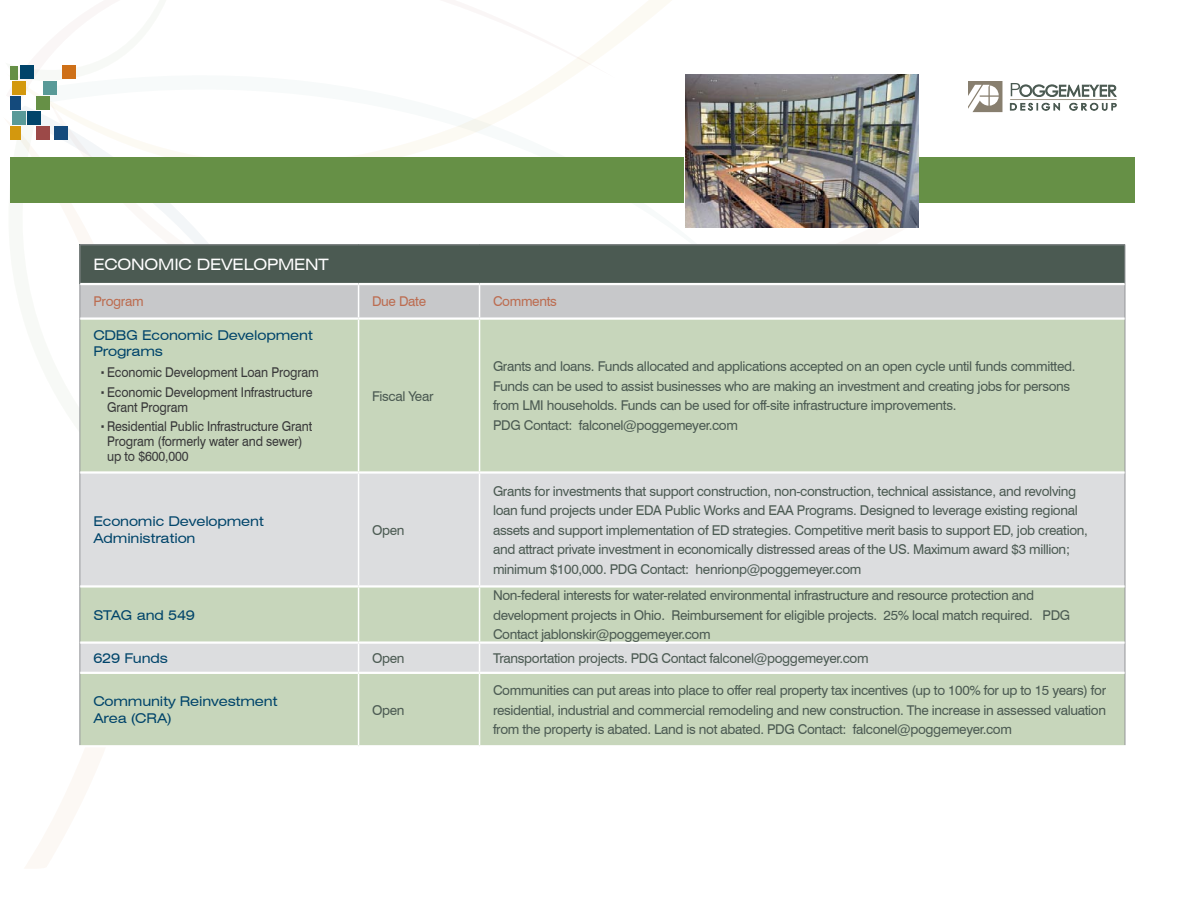
<style>
.page{position:relative;width:1188px;height:918px;background:#fff}
.page>*{position:absolute;margin:0;border:0;box-sizing:border-box;transform-origin:0 0}
.Sub_Cent_Goth_white{font:expanded 15.75px "Swiss 721 BT";letter-spacing:-.01em;color:#fff}
.Body_1{font:13.5px/19.5px "Swiss 721 BT";letter-spacing:-.025em;color:#4b5a52}
.t1{font:13.5px/15px "Swiss 721 BT";letter-spacing:-.01em;color:#383839;scale:.92 1}
.Sub_Cent_Goth_Blue_5{font:expanded 13.5px/16.5px "Swiss 721 BT";letter-spacing:-.01em;color:#00446a}
.t2{font:13.5px "Swiss 721 BT";letter-spacing:-.025em;color:#bc6c50}
.s1{font-family:"Verdana";font-weight:700}
</style>
<div class="page">
<svg style="left:25px;top:694px;width:80px;height:174px"></svg>
<svg style="left:49px;top:202px;width:868px;height:154px"></svg>
<svg style="left:7px;top:0;width:722px;height:157px"></svg>
<div style="left:28px;top:111px;width:13px;height:13px;background:#00446a"></div>
<div style="left:12px;top:111px;width:13px;height:14px;background:#599a98"></div>
<div style="left:12px;top:81px;width:14px;height:13px;background:#d3980e"></div>
<div style="left:43px;top:81px;width:14px;height:13px;background:#599a98"></div>
<div style="left:20px;top:66px;width:13px;height:13px;background:#00446a"></div>
<div style="left:11px;top:66px;width:7px;height:13px;background:#669046"></div>
<div style="left:36px;top:96px;width:13px;height:13px;background:#669046"></div>
<div style="left:36px;top:126px;width:14px;height:14px;background:#9c4948"></div>
<div style="left:63px;top:66px;width:13px;height:13px;background:#ce7018"></div>
<div style="left:10px;top:126px;width:11px;height:14px;background:#d3980e"></div>
<div style="left:54px;top:126px;width:14px;height:14px;background:#144a7c"></div>
<div style="left:10px;top:96px;width:11px;height:13px;background:#144a7c"></div>
<div style="left:10px;top:157px;width:1125px;height:45px;background:#669046"></div>
<div style="left:80px;top:245px;width:1045px;height:39px;background:#4b5a52"></div>
<div style="left:81px;top:285px;width:1044px;height:32px;background:#c7c8ca"></div>
<div style="left:81px;top:320px;width:1044px;height:425px;background:#c7d6bb"></div>
<svg style="left:81px;top:474px;width:1044px;height:198px;fill:#dcdddf"></svg>
<hr style="left:80px;top:244px;width:279px;height:1px;background:#939598">
<hr style="left:80px;top:245px;width:1px;height:39px;background:#939598">
<hr style="left:359px;top:244px;width:121px;height:1px;background:#939598">
<hr style="left:480px;top:244px;width:645px;height:1px;background:#939598">
<hr style="left:1125px;top:245px;width:1px;height:39px;background:#939598">
<hr style="left:80px;top:284px;width:1px;height:35px;background:#939598">
<hr style="left:1125px;top:284px;width:1px;height:35px;background:#939598">
<hr style="left:80px;top:319px;width:1px;height:153px;background:#939598">
<hr style="left:1125px;top:319px;width:1px;height:153px;background:#939598">
<hr style="left:80px;top:473px;width:1px;height:113px;background:#939598">
<hr style="left:1125px;top:473px;width:1px;height:113px;background:#939598">
<hr style="left:80px;top:586px;width:1px;height:57px;background:#939598">
<hr style="left:1125px;top:586px;width:1px;height:57px;background:#939598">
<hr style="left:80px;top:643px;width:1px;height:30px;background:#939598">
<hr style="left:1125px;top:643px;width:1px;height:30px;background:#939598">
<hr style="left:80px;top:673px;width:1px;height:72px;background:#939598">
<hr style="left:1125px;top:673px;width:1px;height:72px;background:#939598">
<hr style="left:80px;top:283px;width:279px;height:2px;background:#fff">
<hr style="left:359px;top:283px;width:121px;height:2px;background:#fff">
<hr style="left:480px;top:283px;width:645px;height:2px;background:#fff">
<hr style="left:80px;top:317px;width:279px;height:3px;background:#fff">
<hr style="left:359px;top:317px;width:121px;height:3px;background:#fff">
<hr style="left:480px;top:317px;width:645px;height:3px;background:#fff">
<hr style="left:80px;top:471px;width:279px;height:3px;background:#fff">
<hr style="left:359px;top:471px;width:121px;height:3px;background:#fff">
<hr style="left:480px;top:471px;width:645px;height:3px;background:#fff">
<hr style="left:80px;top:585px;width:279px;height:3px;background:#fff">
<hr style="left:359px;top:585px;width:121px;height:3px;background:#fff">
<hr style="left:480px;top:585px;width:645px;height:3px;background:#fff">
<hr style="left:80px;top:641px;width:279px;height:3px;background:#fff">
<hr style="left:359px;top:641px;width:121px;height:3px;background:#fff">
<hr style="left:480px;top:641px;width:645px;height:3px;background:#fff">
<hr style="left:80px;top:672px;width:279px;height:2px;background:#fff">
<hr style="left:359px;top:672px;width:121px;height:2px;background:#fff">
<hr style="left:480px;top:672px;width:645px;height:2px;background:#fff">
<hr style="left:80px;top:745px;width:279px;height:2px;background:#fff">
<hr style="left:358px;top:285px;width:1px;height:32px;background:#fff">
<hr style="left:479px;top:285px;width:1px;height:32px;background:#fff">
<hr style="left:358px;top:320px;width:1px;height:151px;background:#fff">
<hr style="left:479px;top:320px;width:1px;height:151px;background:#fff">
<hr style="left:358px;top:474px;width:1px;height:111px;background:#fff">
<hr style="left:479px;top:474px;width:1px;height:111px;background:#fff">
<hr style="left:358px;top:588px;width:1px;height:53px;background:#fff">
<hr style="left:479px;top:588px;width:1px;height:53px;background:#fff">
<svg style="left:358px;top:644px;width:1px;height:28px"></svg>
<svg style="left:479px;top:644px;width:1px;height:28px"></svg>
<hr style="left:358px;top:674px;width:1px;height:71px;background:#fff">
<hr style="left:479px;top:674px;width:1px;height:71px;background:#fff">
<svg style="left:1011px;top:83px;width:105px;height:14px"></svg>
<svg style="left:1010px;top:103px;width:50px;height:7px"></svg>
<svg style="left:1070px;top:103px;width:46px;height:7px"></svg>
<hr style="left:1010px;top:99px;width:107px;height:1px;background:#a1988a">
<svg style="left:968px;top:81px;width:34px;height:31px"></svg>
<img style="left:685px;top:75px;width:234px;height:152px">
<p class="Sub_Cent_Goth_white" style="left:93px;top:255px;width:237px">ECONOMIC DEVELOPMENT</p>
<p class="t2" style="left:93px;top:293px;width:52px">Program</p>
<p class="t2" style="left:372px;top:293px;width:56px">Due Date</p>
<p class="t2" style="left:493px;top:293px;width:65px">Comments</p>
<p class="Sub_Cent_Goth_Blue_5" style="left:93px;top:327px;width:221px">CDBG Economic Development<br>Programs</p>
<p class="t1" style="left:100px;top:365px;width:239px"><span class="s1">∙</span> Economic Development Loan Program</p>
<p class="t1" style="left:107px;top:385px;width:225px;text-indent:-7px"><span class="s1">∙</span> Economic Development Infrastructure<br>Grant Program</p>
<p class="t1" style="left:107px;top:419px;width:224px;text-indent:-7px"><span class="s1">∙</span> Residential Public Infrastructure Grant<br>Program (formerly water and sewer) up to $600,000</p>
<p class="Body_1" style="left:493px;top:357px;width:584px">Grants and loans. Funds allocated and applications accepted on an open cycle until funds committed.<br>Funds can be used to assist businesses who are making an investment and creating jobs for persons from LMI households. Funds can be used for off-site infrastructure improvements.<br>PDG Contact: falconel@poggemeyer.com</p>
<p class="Body_1" style="left:372px;top:386px;width:63px">Fiscal Year</p>
<p class="Sub_Cent_Goth_Blue_5" style="left:93px;top:513px;width:172px">Economic Development<br>Administration</p>
<p class="Body_1" style="left:372px;top:520px;width:34px">Open</p>
<p class="Sub_Cent_Goth_Blue_5" style="left:93px;top:606px;width:103px">STAG and 549</p>
<p class="Body_1" style="left:493px;top:481px;width:596px">Grants for investments that support construction, non-construction, technical assistance, and revolving loan fund projects under EDA Public Works and EAA Programs. Designed to leverage existing regional assets and support implementation of ED strategies. Competitive merit basis to support ED, job creation, and attract private investment in economically distressed areas of the US. Maximum award $3 million; minimum $100,000. PDG Contact: henrionp@poggemeyer.com</p>
<p class="Body_1" style="left:493px;top:585px;width:579px">Non-federal interests for water-related environmental infrastructure and resource protection and development projects in Ohio. Reimbursement for eligible projects. 25% local match required. PDG<br>Contact jablonskir@poggemeyer.com</p>
<p class="Sub_Cent_Goth_Blue_5" style="left:93px;top:650px;width:76px">629 Funds</p>
<p class="Body_1" style="left:372px;top:648px;width:34px">Open</p>
<p class="Body_1" style="left:493px;top:648px;width:377px">Transportation projects. PDG Contact falconel@poggemeyer.com</p>
<p class="Sub_Cent_Goth_Blue_5" style="left:93px;top:693px;width:186px">Community Reinvestment<br>Area (CRA)</p>
<p class="Body_1" style="left:372px;top:700px;width:34px">Open</p>
<p class="Body_1" style="left:493px;top:680px;width:615px;text-align:justify">Communities can put areas into place to offer real property tax incentives (up to 100% for up to 15 years) for residential, industrial and commercial remodeling and new construction. The increase in assessed valuation from the property is abated. Land is not abated. PDG Contact: falconel@poggemeyer.com</p>
</div>
